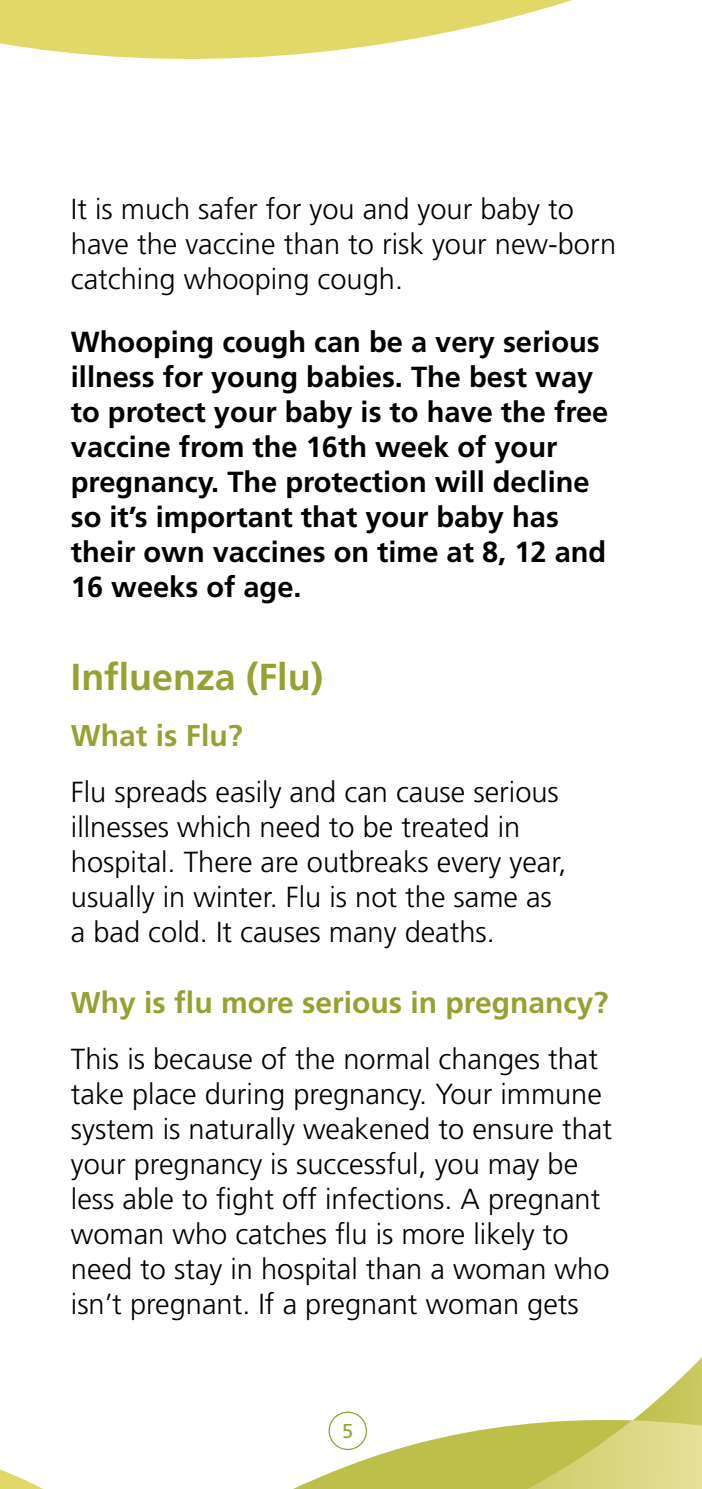
<style>
.page{position:relative;width:702px;height:1489px;background:#fff}
.page>*{position:absolute;margin:0;border:0;box-sizing:border-box;transform-origin:0 0}
.t1{font:700 37.5px "Frutiger LT Std";color:#96a131}
.t2{font:700 30px "Frutiger LT Std";color:#96a131}
.text{font:300 29px/35px "Frutiger LT Std";color:#000}
.text-2{font:700 29px/35px "Frutiger LT Std";color:#000}
.t3{font:20px "Frutiger LT Std";color:#96a131}
</style>
<div class="page">
<svg style="left:0;top:0;width:573px;height:59px;fill:#e2d867"></svg>
<svg style="left:0;top:1357px;width:702px;height:131px"></svg>
<div style="left:328px;top:1411px;width:39px;height:38px;border:1px solid #96a131;border-radius:50%"></div>
<p class="text" style="left:71px;top:192px;width:547px">It is much safer for you and your baby to have the vaccine than to risk your new-born catching whooping cough.</p>
<p class="text-2" style="left:71px;top:325px;width:539px">Whooping cough can be a very serious illness for young babies. The best way to protect your baby is to have the free vaccine from the 16th week of your pregnancy. The protection will decline so it’s important that your baby has their own vaccines on time at 8, 12 and 16 weeks of age.</p>
<h3 class="t1" style="left:71px;top:654px;width:254px">Influenza (Flu)</h3>
<h4 class="t2" style="left:71px;top:717px;width:173px">What is Flu?</h4>
<p class="text" style="left:71px;top:775px;width:497px">Flu spreads easily and can cause serious illnesses which need to be treated in hospital. There are outbreaks every year, usually in winter. Flu is not the same as a bad cold. It causes many deaths.</p>
<h4 class="t2" style="left:71px;top:984px;width:539px">Why is flu more serious in pregnancy?</h4>
<p class="text" style="left:71px;top:1041px;width:542px">This is because of the normal changes that take place during pregnancy. Your immune system is naturally weakened to ensure that your pregnancy is successful, you may be less able to fight off infections. A pregnant woman who catches flu is more likely to need to stay in hospital than a woman who isn’t pregnant. If a pregnant woman gets</p>
<p class="t3" style="left:342px;top:1419px;width:13px">5</p>
</div>
